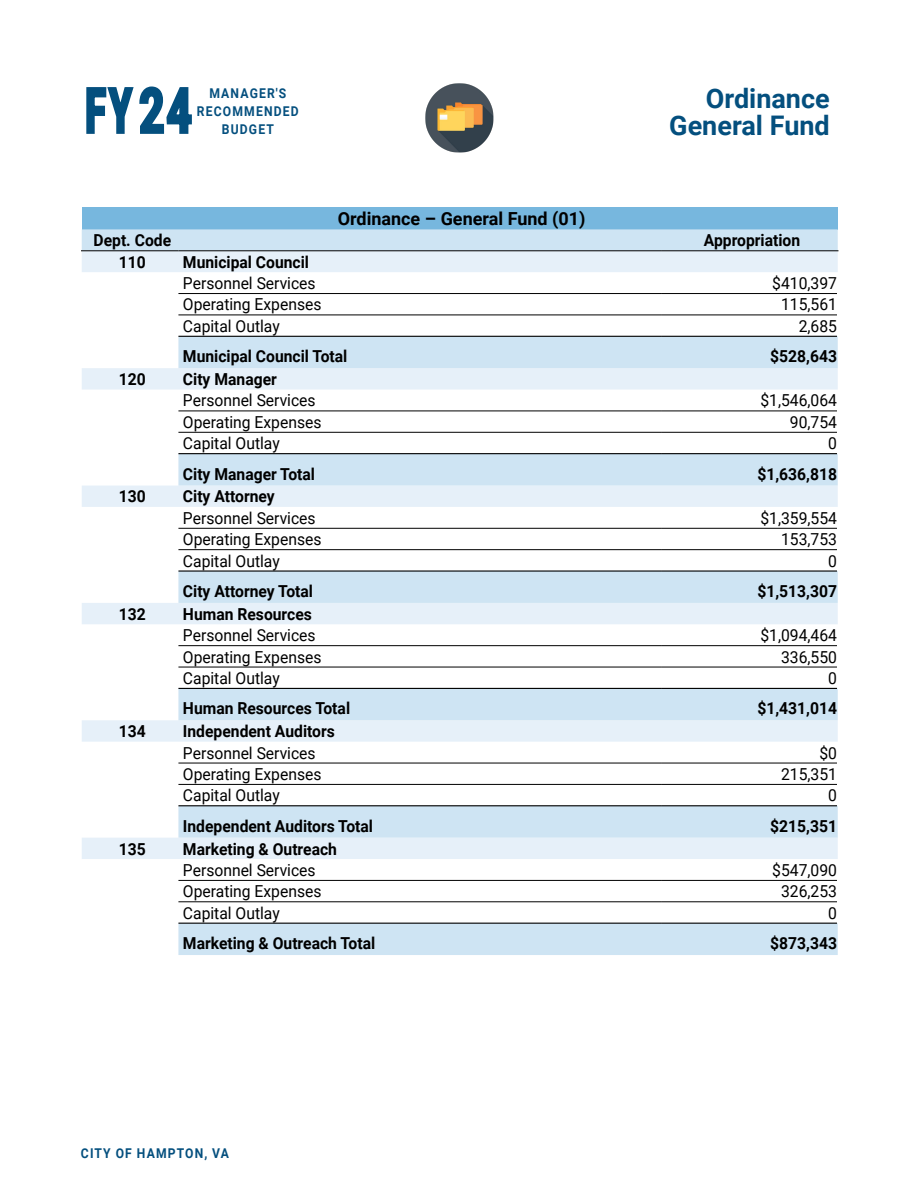
<style>
.page{position:relative;width:918px;height:1188px;background:#fff}
.page>*{position:absolute;margin:0;border:0;box-sizing:border-box;transform-origin:0 0}
.t1{font:700 61.5px "Roboto";color:#044f7e;scale:.6 1}
.Page_Heading{font:700 27px/27px "Roboto";color:#044f7e;text-align:right}
.t2{font:700 18px "Roboto";color:#000}
.Table_Text_11{font:16.5px "Roboto";color:#000;scale:.95 1}
.Table_Text_11-2{font:700 16.5px "Roboto";color:#000;scale:.95 1}
.Table_Numbers_11_Rig{font:16.5px "Roboto";color:#000;scale:.95 1}
.Table_Numbers_11_Rig-2{font:700 16.5px "Roboto";color:#000;scale:.95 1}
.Table_Numbers_11_Cen{font:700 16.5px "Roboto";color:#000;scale:.95 1}
.t3{font:700 13.5px/18px "Roboto";letter-spacing:.095em;color:#044f7e;scale:.9 1}
</style>
<div class="page">
<img style="left:426px;top:84px;width:68px;height:68px">
<div style="left:82px;top:207px;width:756px;height:22px;background:#77b7de"></div>
<div style="left:82px;top:229px;width:756px;height:21px;background:#cee4f3"></div>
<svg style="left:82px;top:251px;width:756px;height:608px"></svg>
<svg style="left:178px;top:336px;width:660px;height:619px"></svg>
<hr style="left:81px;top:250px;width:97px;height:1px;background:#000">
<hr style="left:178px;top:250px;width:484px;height:1px;background:#000">
<hr style="left:662px;top:250px;width:176px;height:1px;background:#000">
<hr style="left:178px;top:293px;width:484px;height:1px;background:#000">
<hr style="left:662px;top:293px;width:175px;height:1px;background:#000">
<hr style="left:178px;top:315px;width:484px;height:1px;background:#000">
<hr style="left:662px;top:315px;width:175px;height:1px;background:#000">
<hr style="left:178px;top:411px;width:484px;height:1px;background:#000">
<hr style="left:662px;top:411px;width:175px;height:1px;background:#000">
<hr style="left:178px;top:432px;width:484px;height:1px;background:#000">
<hr style="left:662px;top:432px;width:175px;height:1px;background:#000">
<hr style="left:178px;top:528px;width:484px;height:1px;background:#000">
<hr style="left:662px;top:528px;width:175px;height:1px;background:#000">
<hr style="left:178px;top:549px;width:484px;height:1px;background:#000">
<hr style="left:662px;top:549px;width:175px;height:1px;background:#000">
<hr style="left:178px;top:645px;width:484px;height:1px;background:#000">
<hr style="left:662px;top:645px;width:175px;height:1px;background:#000">
<hr style="left:178px;top:667px;width:484px;height:1px;background:#000">
<hr style="left:662px;top:667px;width:175px;height:1px;background:#000">
<hr style="left:178px;top:763px;width:484px;height:1px;background:#000">
<hr style="left:662px;top:763px;width:175px;height:1px;background:#000">
<hr style="left:178px;top:784px;width:484px;height:1px;background:#000">
<hr style="left:662px;top:784px;width:175px;height:1px;background:#000">
<hr style="left:178px;top:880px;width:484px;height:1px;background:#000">
<hr style="left:662px;top:880px;width:175px;height:1px;background:#000">
<hr style="left:178px;top:902px;width:484px;height:1px;background:#000">
<hr style="left:662px;top:902px;width:175px;height:1px;background:#000">
<hr style="left:178px;top:336px;width:484px;height:1px;background:#000">
<hr style="left:662px;top:336px;width:175px;height:1px;background:#000">
<hr style="left:178px;top:453px;width:484px;height:1px;background:#000">
<hr style="left:662px;top:453px;width:175px;height:1px;background:#000">
<hr style="left:178px;top:570px;width:484px;height:2px;background:#000">
<hr style="left:662px;top:570px;width:175px;height:2px;background:#000">
<hr style="left:178px;top:688px;width:484px;height:1px;background:#000">
<hr style="left:662px;top:688px;width:175px;height:1px;background:#000">
<hr style="left:178px;top:805px;width:484px;height:1px;background:#000">
<hr style="left:662px;top:805px;width:175px;height:1px;background:#000">
<hr style="left:178px;top:923px;width:484px;height:1px;background:#000">
<hr style="left:662px;top:923px;width:175px;height:1px;background:#000">
<svg style="left:86px;top:86px;width:106px;height:48px"></svg>
<p class="t3" style="left:197px;top:83px;width:101px;text-indent:13px">Manag er's<br>Recomm</p>
<h1 class="t1" style="left:86px;top:67px;width:178px">FY 24</h1>
<p class="t3" style="left:222px;top:101px;width:85px;text-indent:34px">ended<br>BUDGET</p>
<p class="t2" style="left:338px;top:206px;width:249px">Ordinance – General Fund (01)</p>
<p class="Page_Heading" style="left:669px;top:84px;width:162px">Ordinance<br>General Fund</p>
<p class="Table_Numbers_11_Cen" style="left:94px;top:229px;width:83px">Dept. Code</p>
<p class="Table_Numbers_11_Cen" style="left:704px;top:229px;width:103px">Appropriation</p>
<p class="Table_Numbers_11_Cen" style="left:119px;top:250px;width:30px">110</p>
<p class="Table_Text_11-2" style="left:183px;top:250px;width:134px">Municipal Council</p>
<p class="Table_Text_11" style="left:183px;top:272px;width:141px">Personnel Services</p>
<p class="Table_Numbers_11_Rig" style="left:772px;top:272px;width:70px">$410,397</p>
<p class="Table_Text_11" style="left:183px;top:293px;width:147px">Operating Expenses</p>
<p class="Table_Numbers_11_Rig" style="left:781px;top:293px;width:60px">115,561</p>
<p class="Table_Text_11" style="left:183px;top:314px;width:103px">Capital Outlay</p>
<p class="Table_Numbers_11_Rig" style="left:799px;top:314px;width:42px">2,685</p>
<p class="Table_Text_11-2" style="left:183px;top:345px;width:175px">Municipal Council Total</p>
<p class="Table_Numbers_11_Rig-2" style="left:770px;top:345px;width:72px">$528,643</p>
<p class="Table_Numbers_11_Cen" style="left:119px;top:368px;width:30px">120</p>
<p class="Table_Text_11-2" style="left:183px;top:368px;width:100px">City Manager</p>
<p class="Table_Text_11" style="left:183px;top:389px;width:141px">Personnel Services</p>
<p class="Table_Numbers_11_Rig" style="left:760px;top:389px;width:82px">$1,546,064</p>
<p class="Table_Text_11" style="left:183px;top:410px;width:147px">Operating Expenses</p>
<p class="Table_Numbers_11_Rig" style="left:790px;top:410px;width:51px">90,754</p>
<p class="Table_Text_11" style="left:183px;top:432px;width:103px">Capital Outlay</p>
<p class="Table_Numbers_11_Rig" style="left:828px;top:432px;width:11px">0</p>
<p class="Table_Text_11-2" style="left:183px;top:462px;width:141px">City Manager Total</p>
<p class="Table_Numbers_11_Rig-2" style="left:757px;top:462px;width:85px">$1,636,818</p>
<p class="Table_Numbers_11_Cen" style="left:119px;top:485px;width:30px">130</p>
<p class="Table_Text_11-2" style="left:183px;top:485px;width:98px">City Attorney</p>
<p class="Table_Text_11" style="left:183px;top:506px;width:141px">Personnel Services</p>
<p class="Table_Numbers_11_Rig" style="left:760px;top:506px;width:82px">$1,359,554</p>
<p class="Table_Text_11" style="left:183px;top:528px;width:147px">Operating Expenses</p>
<p class="Table_Numbers_11_Rig" style="left:781px;top:528px;width:60px">153,753</p>
<p class="Table_Text_11" style="left:183px;top:549px;width:103px">Capital Outlay</p>
<p class="Table_Numbers_11_Rig" style="left:828px;top:549px;width:11px">0</p>
<p class="Table_Text_11-2" style="left:183px;top:579px;width:138px">City Attorney Total</p>
<p class="Table_Numbers_11_Rig-2" style="left:757px;top:579px;width:85px">$1,513,307</p>
<p class="Table_Numbers_11_Cen" style="left:119px;top:602px;width:30px">132</p>
<p class="Table_Text_11-2" style="left:183px;top:602px;width:137px">Human Resources</p>
<p class="Table_Text_11" style="left:183px;top:624px;width:141px">Personnel Services</p>
<p class="Table_Numbers_11_Rig" style="left:760px;top:624px;width:82px">$1,094,464</p>
<p class="Table_Text_11" style="left:183px;top:645px;width:147px">Operating Expenses</p>
<p class="Table_Numbers_11_Rig" style="left:781px;top:645px;width:60px">336,550</p>
<p class="Table_Text_11" style="left:183px;top:666px;width:103px">Capital Outlay</p>
<p class="Table_Numbers_11_Rig" style="left:828px;top:666px;width:11px">0</p>
<p class="Table_Text_11-2" style="left:183px;top:697px;width:178px">Human Resources Total</p>
<p class="Table_Numbers_11_Rig-2" style="left:757px;top:697px;width:85px">$1,431,014</p>
<p class="Table_Numbers_11_Cen" style="left:119px;top:720px;width:30px">134</p>
<p class="Table_Text_11-2" style="left:183px;top:720px;width:161px">Independent Auditors</p>
<p class="Table_Text_11" style="left:183px;top:741px;width:141px">Personnel Services</p>
<p class="Table_Numbers_11_Rig" style="left:819px;top:741px;width:20px">$0</p>
<p class="Table_Text_11" style="left:183px;top:762px;width:147px">Operating Expenses</p>
<p class="Table_Numbers_11_Rig" style="left:781px;top:762px;width:60px">215,351</p>
<p class="Table_Text_11" style="left:183px;top:784px;width:103px">Capital Outlay</p>
<p class="Table_Numbers_11_Rig" style="left:828px;top:784px;width:11px">0</p>
<p class="Table_Text_11-2" style="left:183px;top:814px;width:202px">Independent Auditors Total</p>
<p class="Table_Numbers_11_Rig-2" style="left:770px;top:814px;width:72px">$215,351</p>
<p class="Table_Numbers_11_Cen" style="left:119px;top:837px;width:30px">135</p>
<p class="Table_Text_11-2" style="left:183px;top:837px;width:164px">Marketing &amp; Outreach</p>
<p class="Table_Text_11" style="left:183px;top:858px;width:141px">Personnel Services</p>
<p class="Table_Numbers_11_Rig" style="left:772px;top:858px;width:70px">$547,090</p>
<p class="Table_Text_11" style="left:183px;top:880px;width:147px">Operating Expenses</p>
<p class="Table_Numbers_11_Rig" style="left:781px;top:880px;width:60px">326,253</p>
<p class="Table_Text_11" style="left:183px;top:901px;width:103px">Capital Outlay</p>
<p class="Table_Numbers_11_Rig" style="left:828px;top:901px;width:11px">0</p>
<p class="Table_Text_11-2" style="left:183px;top:932px;width:204px">Marketing &amp; Outreach Total</p>
<p class="Table_Numbers_11_Rig-2" style="left:770px;top:932px;width:72px">$873,343</p>
<p class="t3" style="left:81px;top:1143px;width:166px">CITY OF HAMPTON, VA</p>
</div>
